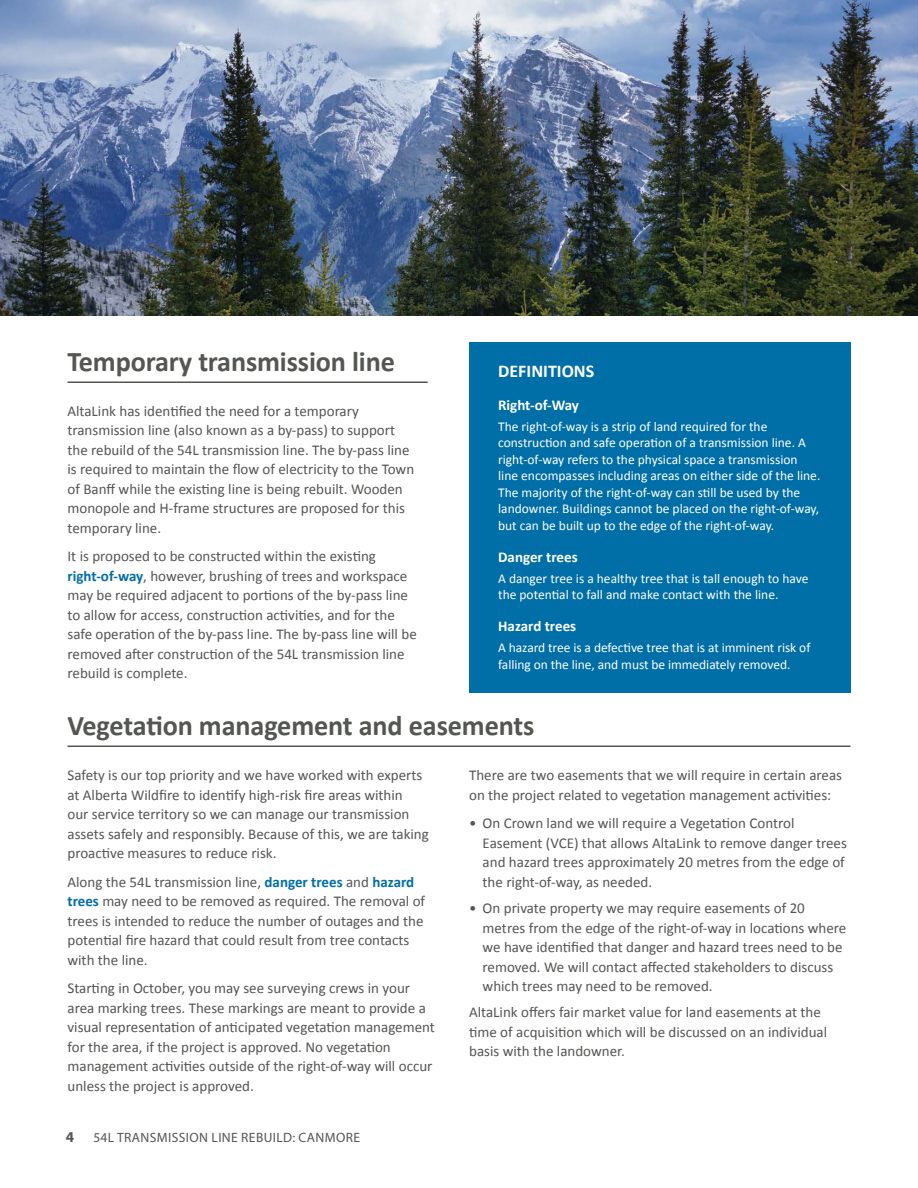
<style>
.page{position:relative;width:918px;height:1188px;background:#fff}
.page>*{position:absolute;margin:0;border:0;box-sizing:border-box;transform-origin:0 0}
.t1{font:700 28.5px "Calibri";letter-spacing:-.005em;color:#545652}
.t2{font:700 18px "Calibri";color:#fff}
.t3{font:15px/19.5px "Calibri";color:#545652}
.t4{font:700 15px "Calibri";color:#fff}
.t5{font:700 15px "Myriad Pro";color:#545652}
.t6{font:13.5px/16.5px "Calibri";color:#fff}
.t7{font:13.5px "Myriad Pro";letter-spacing:.03em;color:#545652}
.s1{font-weight:700;color:#006ea7}
</style>
<div class="page">
<hr style="left:68px;top:381px;width:360px;height:2px;background:#545652">
<div style="left:469px;top:342px;width:381px;height:350px;background:#006ea7"></div>
<img style="left:0;top:0;width:918px;height:315px">
<hr style="left:68px;top:746px;width:782px;height:1px;background:#545652">
<h1 class="t1" style="left:68px;top:343px;width:329px">Temporary transmission line</h1>
<p class="t3" style="left:68px;top:401px;width:348px">AltaLink has identified the need for a temporary transmission line (also known as a by-pass) to support the rebuild of the 54L transmission line. The by-pass line is required to maintain the flow of electricity to the Town of Banff while the existing line is being rebuilt. Wooden monopole and H-frame structures are proposed for this temporary line.</p>
<p class="t3" style="left:68px;top:547px;width:351px">It is proposed to be constructed within the existing <span class="s1">right-of-way</span>, however, brushing of trees and workspace may be required adjacent to portions of the by-pass line to allow for access, construction activities, and for the safe operation of the by-pass line. The by-pass line will be removed after construction of the 54L transmission line rebuild is complete.</p>
<p class="t2" style="left:498px;top:360px;width:98px">DEFINITIONS</p>
<p class="t4" style="left:498px;top:395px;width:82px">Right-of-Way</p>
<p class="t6" style="left:498px;top:418px;width:324px">The right-of-way is a strip of land required for the construction and safe operation of a transmission line. A right-of-way refers to the physical space a transmission line encompasses including areas on either side of the line.<br>The majority of the right-of-way can still be used by the landowner. Buildings cannot be placed on the right-of-way, but can be built up to the edge of the right-of-way.</p>
<p class="t4" style="left:498px;top:547px;width:81px">Danger trees</p>
<p class="t6" style="left:498px;top:570px;width:312px">A danger tree is a healthy tree that is tall enough to have the potential to fall and make contact with the line.</p>
<p class="t4" style="left:498px;top:617px;width:80px">Hazard trees</p>
<p class="t6" style="left:498px;top:640px;width:314px">A hazard tree is a defective tree that is at imminent risk of falling on the line, and must be immediately removed.</p>
<h1 class="t1" style="left:68px;top:707px;width:468px">Vegetation management and easements</h1>
<p class="t3" style="left:68px;top:766px;width:363px">Safety is our top priority and we have worked with experts at Alberta Wildfire to identify high-risk fire areas within<br>our service territory so we can manage our transmission assets safely and responsibly. Because of this, we are taking proactive measures to reduce risk.</p>
<p class="t3" style="left:68px;top:872px;width:359px">Along the 54L transmission line, <span class="s1">danger trees</span> and <span class="s1">hazard trees</span> may need to be removed as required. The removal of trees is intended to reduce the number of outages and the potential fire hazard that could result from tree contacts with the line.</p>
<p class="t3" style="left:68px;top:979px;width:369px">Starting in October, you may see surveying crews in your area marking trees. These markings are meant to provide a visual representation of anticipated vegetation management for the area, if the project is approved. No vegetation management activities outside of the right-of-way will occur unless the project is approved.</p>
<p class="t5" style="left:66px;top:1128px;width:10px">4</p>
<p class="t7" style="left:94px;top:1130px;width:268px">54L TRANSMISSION LINE REBUILD: CANMORE</p>
<p class="t3" style="left:469px;top:766px;width:375px">There are two easements that we will require in certain areas on the project related to vegetation management activities:</p>
<p class="t3" style="left:483px;top:814px;width:366px;text-indent:-14px">• On Crown land we will require a Vegetation Control Easement (VCE) that allows AltaLink to remove danger trees and hazard trees approximately 20 metres from the edge of the right-of-way, as needed.</p>
<p class="t3" style="left:483px;top:898px;width:365px;text-indent:-14px">• On private property we may require easements of 20 metres from the edge of the right-of-way in locations where we have identified that danger and hazard trees need to be removed. We will contact affected stakeholders to discuss which trees may need to be removed.</p>
<p class="t3" style="left:469px;top:1003px;width:360px">AltaLink offers fair market value for land easements at the time of acquisition which will be discussed on an individual basis with the landowner.</p>
</div>
